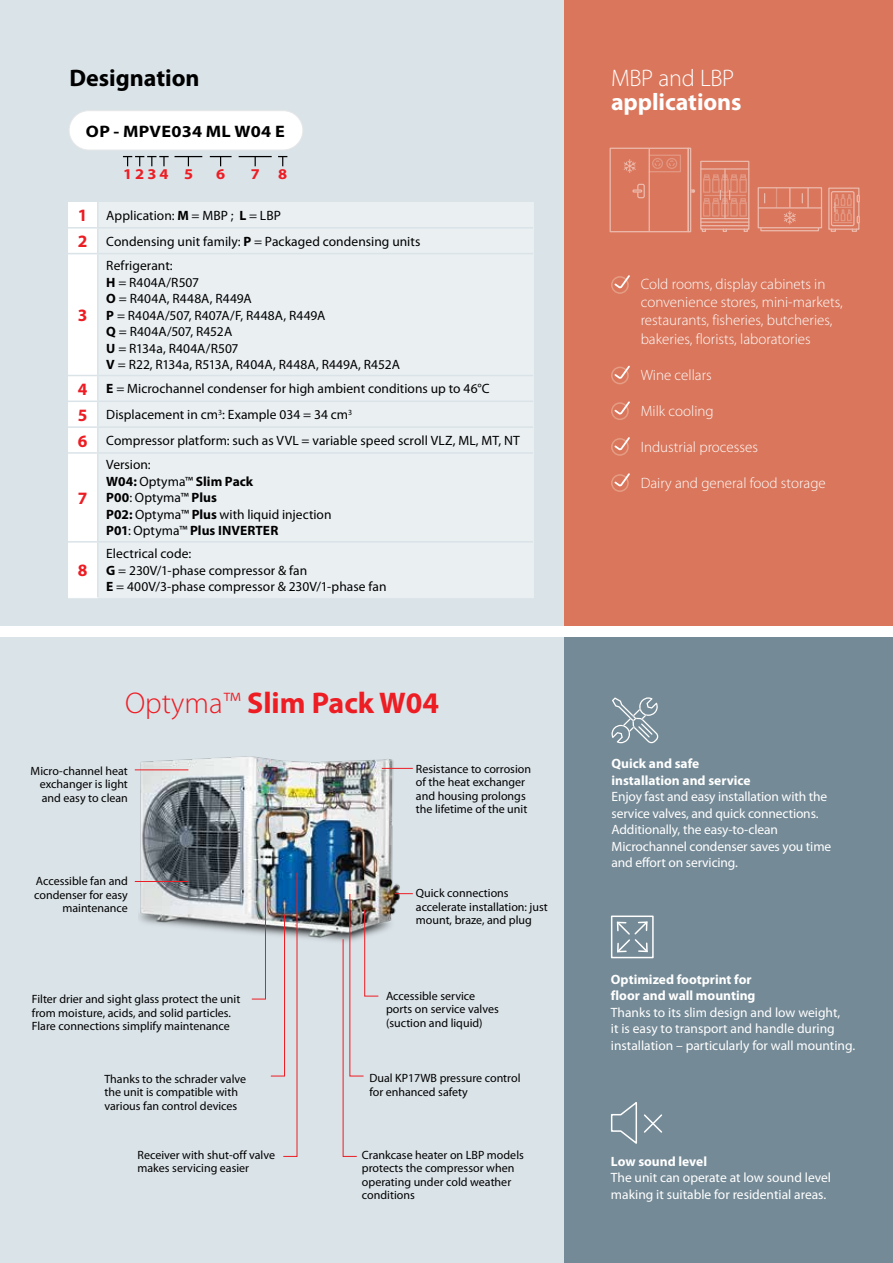
<style>
.page{position:relative;width:893px;height:1263px;background:#fff}
.page>*{position:absolute;margin:0;border:0;box-sizing:border-box;transform-origin:0 0}
.t1{font:700 30px "Myriad Pro";color:#ed1d24}
.t2{font:700 24px "Myriad Pro";letter-spacing:-.005em;color:#fff}
.t3{font:700 24px "Myriad Pro";color:#000}
.t4{font:300 24px "Myriad Pro";letter-spacing:-.01em;color:#fff}
.t5{font:700 17.4px "Myriad Pro";color:#ed1d24}
.t6{font:700 16.65px "Myriad Pro";letter-spacing:.015em;color:#000;scale:1.09 1}
.t7{font:300 15px/18px "Myriad Pro";color:#fff}
.t8{font:700 15px "Myriad Pro";color:#ed1d24;scale:1.09 1}
.t9{font:13.5px/16.5px "Myriad Pro";letter-spacing:.005em;color:#000}
.t10{font:13.5px/16.5px "Myriad Pro";letter-spacing:-.005em;color:#fff}
.t11{font:700 13.5px/16.5px "Myriad Pro";color:#fff}
.t12{font:12px/13.5px "Myriad Pro";color:#000}
.s1{font-weight:700;font-size:17.4px;color:#ed1d24}
.s2{font-weight:700}
.s3{font-weight:300}
</style>
<div class="page">
<div style="left:0;top:638px;width:564px;height:625px;background:#dae3e8"></div>
<div style="left:0;top:0;width:564px;height:625px;background:#dae3e8"></div>
<div style="left:564px;top:638px;width:329px;height:625px;background:#748a96"></div>
<div style="left:564px;top:0;width:329px;height:625px;background:#da765b"></div>
<svg style="left:784px;top:188px;width:12px;height:37px"></svg>
<hr style="left:758px;top:207px;width:63px;height:2px;background:#fff">
<svg style="left:776px;top:188px;width:1px;height:19px"></svg>
<svg style="left:802px;top:188px;width:7px;height:19px"></svg>
<svg style="left:828px;top:187px;width:32px;height:45px"></svg>
<svg style="left:703px;top:174px;width:44px;height:7px"></svg>
<hr style="left:701px;top:168px;width:48px;height:2px;background:#fff">
<hr style="left:701px;top:218px;width:48px;height:1px;background:#fff">
<hr style="left:701px;top:221px;width:48px;height:2px;background:#fff">
<hr style="left:701px;top:225px;width:48px;height:1px;background:#fff">
<hr style="left:724px;top:169px;width:2px;height:50px;background:#fff">
<svg style="left:703px;top:190px;width:44px;height:15px"></svg>
<div style="left:666px;top:158px;width:11px;height:11px;border:1px solid #fff;border-radius:50%"></div>
<svg style="left:669px;top:160px;width:6px;height:6px"></svg>
<div style="left:652px;top:158px;width:11px;height:11px;border:1px solid #fff;border-radius:50%"></div>
<svg style="left:654px;top:160px;width:7px;height:6px"></svg>
<hr style="left:649px;top:149px;width:1px;height:82px;background:#fff">
<div style="left:637px;top:184px;width:8px;height:14px;border:1px solid #fff;border-radius:2px"></div>
<div style="left:632px;top:189px;width:10px;height:4px;border:1px solid #fff"></div>
<svg style="left:690px;top:189px;width:5px;height:4px"></svg>
<svg style="left:624px;top:159px;width:12px;height:14px"></svg>
<div style="left:611px;top:276px;width:18px;height:18px;border:2px solid #e59d85;border-radius:50%"></div>
<svg style="left:613px;top:275px;width:17px;height:15px"></svg>
<div style="left:611px;top:367px;width:18px;height:17px;border:2px solid #e59d85;border-radius:50%"></div>
<svg style="left:613px;top:365px;width:17px;height:16px"></svg>
<div style="left:611px;top:402px;width:18px;height:18px;border:2px solid #e59d85;border-radius:50%"></div>
<svg style="left:613px;top:401px;width:17px;height:15px"></svg>
<div style="left:611px;top:438px;width:18px;height:18px;border:2px solid #e59d85;border-radius:50%"></div>
<svg style="left:613px;top:437px;width:17px;height:15px"></svg>
<div style="left:611px;top:474px;width:18px;height:18px;border:2px solid #e59d85;border-radius:50%"></div>
<svg style="left:613px;top:473px;width:17px;height:15px"></svg>
<div style="left:68px;top:202px;width:29px;height:395px;background:#fff"></div>
<div style="left:99px;top:202px;width:434px;height:395px;background:#eaeff2"></div>
<hr style="left:68px;top:227px;width:30px;height:2px;background:#dae3e8">
<hr style="left:98px;top:227px;width:435px;height:2px;background:#dae3e8">
<hr style="left:68px;top:253px;width:30px;height:1px;background:#dae3e8">
<hr style="left:98px;top:253px;width:435px;height:1px;background:#dae3e8">
<hr style="left:68px;top:375px;width:30px;height:1px;background:#dae3e8">
<hr style="left:98px;top:375px;width:435px;height:1px;background:#dae3e8">
<hr style="left:68px;top:401px;width:30px;height:1px;background:#dae3e8">
<hr style="left:98px;top:401px;width:435px;height:1px;background:#dae3e8">
<hr style="left:68px;top:426px;width:30px;height:2px;background:#dae3e8">
<hr style="left:98px;top:426px;width:435px;height:2px;background:#dae3e8">
<hr style="left:68px;top:452px;width:30px;height:2px;background:#dae3e8">
<hr style="left:98px;top:452px;width:435px;height:2px;background:#dae3e8">
<hr style="left:68px;top:541px;width:30px;height:2px;background:#dae3e8">
<hr style="left:98px;top:541px;width:435px;height:2px;background:#dae3e8">
<hr style="left:68px;top:597px;width:30px;height:1px;background:#fff">
<hr style="left:98px;top:597px;width:436px;height:1px;background:#eaeff2">
<svg style="left:533px;top:202px;width:1px;height:52px"></svg>
<hr style="left:533px;top:254px;width:1px;height:121px;background:#eaeff2">
<svg style="left:533px;top:375px;width:1px;height:78px"></svg>
<hr style="left:533px;top:453px;width:1px;height:89px;background:#eaeff2">
<hr style="left:533px;top:542px;width:1px;height:55px;background:#eaeff2">
<div style="left:69px;top:111px;width:234px;height:39px;background:#fff;border-radius:20px"></div>
<div style="left:69px;top:110px;width:234px;height:40px;border:1px solid #e6e7e8;border-radius:20px"></div>
<hr style="left:239px;top:156px;width:33px;height:1px;background:#000">
<svg style="left:278px;top:156px;width:9px;height:10px"></svg>
<svg style="left:123px;top:156px;width:46px;height:10px"></svg>
<svg style="left:175px;top:156px;width:27px;height:10px"></svg>
<svg style="left:210px;top:156px;width:22px;height:10px"></svg>
<svg style="left:611px;top:697px;width:47px;height:46px"></svg>
<svg style="left:611px;top:1102px;width:51px;height:42px"></svg>
<div style="left:611px;top:915px;width:43px;height:43px;border:2px solid #fff"></div>
<svg style="left:616px;top:921px;width:32px;height:32px"></svg>
<img style="left:138px;top:756px;width:263px;height:375px">
<hr style="left:135px;top:881px;width:53px;height:1px;background:#ed1d24">
<hr style="left:135px;top:770px;width:53px;height:1px;background:#ed1d24">
<svg style="left:395px;top:893px;width:18px;height:1px"></svg>
<hr style="left:382px;top:768px;width:31px;height:1px;background:#ed1d24">
<svg style="left:343px;top:893px;width:36px;height:264px"></svg>
<svg style="left:251px;top:872px;width:47px;height:285px"></svg>
<h2 class="t3" style="left:69px;top:62px;width:132px">Designation</h2>
<h3 class="t6" style="left:86px;top:120px;width:184px">OP - MPVE034 ML W04 E</h3>
<p class="t8" style="left:123px;top:164px;width:66px">1234 5</p>
<p class="t8" style="left:216px;top:164px;width:10px">6</p>
<p class="t8" style="left:251px;top:164px;width:35px">7 8</p>
<p class="t9" style="left:78px;top:202px;width:344px;line-height:25.8px"><span class="s1">1</span> Application: <span class="s2">M</span> = MBP ; <span class="s2">L</span> = LBP<br><span class="s1">2</span> Condensing unit family: <span class="s2">P</span> = Packaged condensing units</p>
<p class="t9" style="left:106px;top:257px;width:295px">Refrigerant:<br><span class="s2">H</span> = R404A/R507<br><span class="s2">O</span> = R404A, R448A, R449A<br><span class="s2">P</span> = R404A/507, R407A/F, R448A, R449A<br><span class="s2">Q</span> = R404A/507, R452A<br><span class="s2">U</span> = R134a, R404A/R507<br><span class="s2">V</span> = R22, R134a, R513A, R404A, R448A, R449A, R452A</p>
<p class="t9" style="left:78px;top:376px;width:444px;line-height:25.8px"><span class="s1">4</span> <span class="s2">E</span> = Microchannel condenser for high ambient conditions up to 46°C<br><span class="s1">5</span> Displacement in cm<sup>3</sup>: Example 034 = 34 cm<sup>3<br></sup><span class="s1">6</span> Compressor platform: such as VVL = variable speed scroll VLZ, ML, MT, NT</p>
<h3 class="t5" style="left:78px;top:304px;width:11px">3</h3>
<h3 class="t5" style="left:78px;top:487px;width:11px">7</h3>
<h3 class="t5" style="left:78px;top:559px;width:11px">8</h3>
<p class="t9" style="left:106px;top:456px;width:227px">Version:<br><span class="s2">W04:</span> Optyma™ <span class="s2">Slim Pack<br>P00</span>: Optyma™ <span class="s2">Plus<br>P02:</span> Optyma™ <span class="s2">Plus</span> with liquid injection<br><span class="s2">P01</span>: Optyma™ <span class="s2">Plus INVERTER</span></p>
<p class="t9" style="left:106px;top:545px;width:282px">Electrical code:<br><span class="s2">G</span> = 230V/1-phase compressor &amp; fan<br><span class="s2">E</span> = 400V/3-phase compressor &amp; 230V/1-phase fan</p>
<h1 class="t1" style="left:125px;top:683px;width:316px"><span class="s3">Optyma™</span> Slim Pack W04</h1>
<p class="t12" style="left:40px;top:764px;width:90px;text-align:justify;text-indent:-9px">Micro-channel heat exchanger is light and easy to clean</p>
<p class="t12" style="left:416px;top:762px;width:117px">Resistance to corrosion of the heat exchanger and housing prolongs the lifetime of the unit</p>
<p class="t12" style="left:34px;top:874px;width:95px;text-align:right">Accessible fan and condenser for easy maintenance</p>
<p class="t12" style="left:416px;top:886px;width:133px">Quick connections accelerate installation: just mount, braze, and plug</p>
<p class="t12" style="left:32px;top:992px;width:210px">Filter drier and sight glass protect the unit from moisture, acids, and solid particles.<br>Flare connections simplify maintenance</p>
<p class="t12" style="left:386px;top:989px;width:114px">Accessible service ports on service valves (suction and liquid)</p>
<p class="t12" style="left:104px;top:1072px;width:143px">Thanks to the schrader valve the unit is compatible with various fan control devices</p>
<p class="t12" style="left:369px;top:1071px;width:153px">Dual KP17WB pressure control for enhanced safety</p>
<p class="t12" style="left:138px;top:1148px;width:139px">Receiver with shut-off valve makes servicing easier</p>
<p class="t12" style="left:362px;top:1148px;width:163px">Crankcase heater on LBP models protects the compressor when operating under cold weather conditions</p>
<h2 class="t4" style="left:611px;top:64px;width:125px">MBP and LBP</h2>
<h2 class="t2" style="left:611px;top:86px;width:132px">applications</h2>
<p class="t7" style="left:641px;top:275px;width:204px">Cold rooms, display cabinets in convenience stores, mini-markets, restaurants, fisheries, butcheries, bakeries, florists, laboratories</p>
<p class="t7" style="left:641px;top:366px;width:73px">Wine cellars</p>
<p class="t7" style="left:641px;top:402px;width:75px">Milk cooling</p>
<p class="t7" style="left:641px;top:437px;width:119px">Industrial processes</p>
<p class="t7" style="left:641px;top:473px;width:187px">Dairy and general food storage</p>
<p class="t11" style="left:611px;top:755px;width:141px">Quick and safe installation and service</p>
<p class="t10" style="left:611px;top:788px;width:221px">Enjoy fast and easy installation with the service valves, and quick connections.<br>Additionally, the easy-to-clean Microchannel condenser saves you time and effort on servicing.</p>
<p class="t11" style="left:611px;top:970px;width:146px">Optimized footprint for floor and wall mounting</p>
<p class="t10" style="left:611px;top:1003px;width:246px">Thanks to its slim design and low weight,<br>it is easy to transport and handle during installation – particularly for wall mounting.</p>
<p class="t11" style="left:611px;top:1152px;width:98px">Low sound level</p>
<p class="t10" style="left:611px;top:1169px;width:222px">The unit can operate at low sound level making it suitable for residential areas.</p>
</div>
